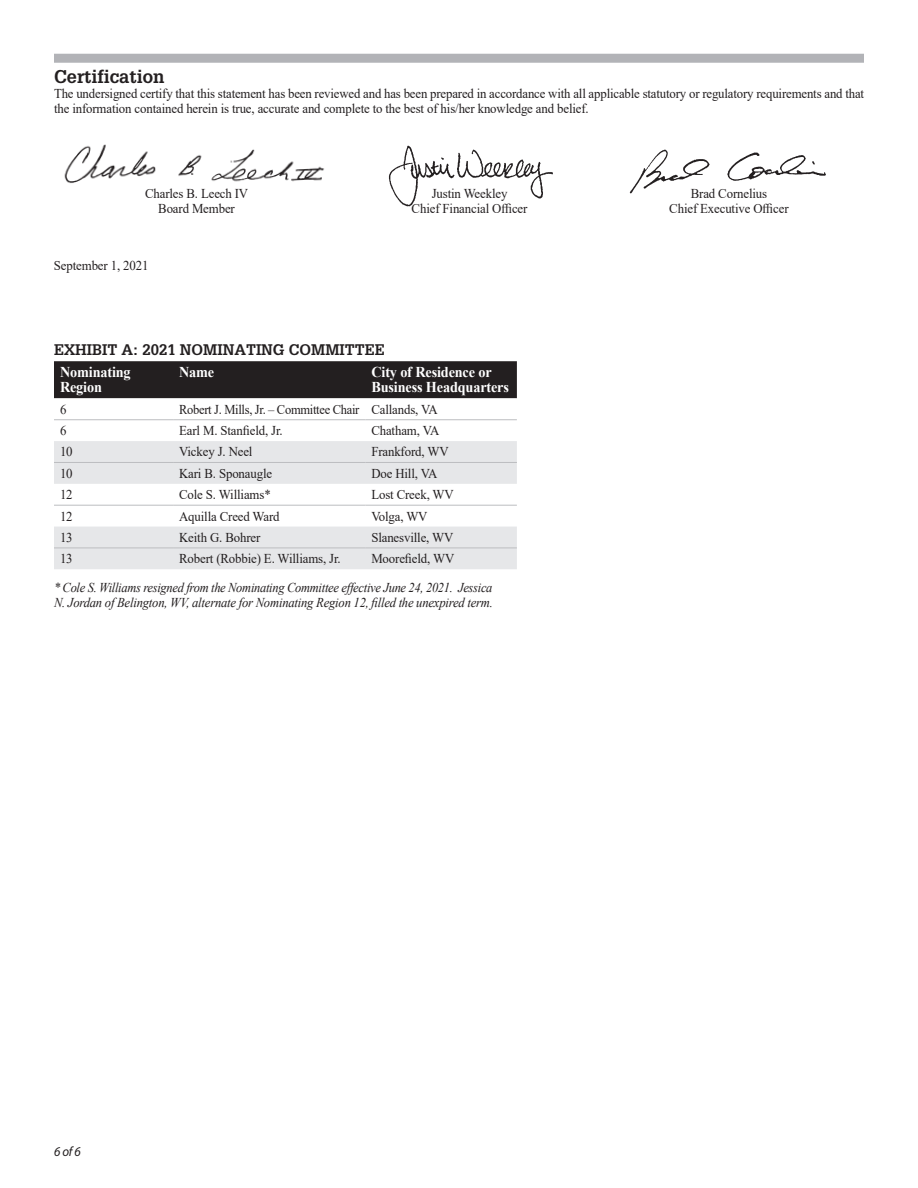
<style>
.page{position:relative;width:918px;height:1188px;background:#fff}
.page>*{position:absolute;margin:0;border:0;box-sizing:border-box;transform-origin:0 0}
.t1{font:700 18px "Glypha";color:#231f20}
.t2{font:700 15px/15px "Times New Roman";letter-spacing:-.01em;color:#fff;scale:.95 1}
.t3{font:700 15px "Glypha";color:#231f20}
.t4{font:13.5px/15px "Times New Roman";letter-spacing:-.01em;color:#231f20;scale:.95 1}
.t5{font:italic 13.5px/15px "Times New Roman";letter-spacing:-.02em;color:#231f20;scale:.92 1}
.t6{font:13.5px "Times New Roman";letter-spacing:-.01em;color:#231f20;scale:.92 1}
.t7{font:italic 13.5px "Myriad Pro";color:#231f20;scale:.95 1}
</style>
<div class="page">
<div style="left:54px;top:54px;width:810px;height:9px;background:#b2b3b7"></div>
<img style="left:64px;top:144px;width:260px;height:39px">
<img style="left:388px;top:145px;width:165px;height:62px">
<img style="left:629px;top:149px;width:197px;height:45px">
<div style="left:54px;top:361px;width:463px;height:37px;background:#231f20"></div>
<svg style="left:54px;top:398px;width:463px;height:23px"></svg>
<svg style="left:54px;top:441px;width:463px;height:128px;fill:#e6e7e9"></svg>
<hr style="left:54px;top:419px;width:119px;height:1px;background:#bcbdc0">
<hr style="left:173px;top:419px;width:192px;height:1px;background:#bcbdc0">
<hr style="left:365px;top:419px;width:152px;height:1px;background:#bcbdc0">
<hr style="left:54px;top:462px;width:119px;height:1px;background:#bcbdc0">
<hr style="left:173px;top:462px;width:192px;height:1px;background:#bcbdc0">
<hr style="left:365px;top:462px;width:152px;height:1px;background:#bcbdc0">
<hr style="left:54px;top:505px;width:119px;height:1px;background:#bcbdc0">
<hr style="left:173px;top:505px;width:192px;height:1px;background:#bcbdc0">
<hr style="left:365px;top:505px;width:152px;height:1px;background:#bcbdc0">
<hr style="left:54px;top:548px;width:119px;height:1px;background:#bcbdc0">
<hr style="left:173px;top:548px;width:192px;height:1px;background:#bcbdc0">
<hr style="left:365px;top:548px;width:152px;height:1px;background:#bcbdc0">
<h1 class="t1" style="left:54px;top:65px;width:112px">Certification</h1>
<p class="t4" style="left:54px;top:86px;width:854px">The undersigned certify that this statement has been reviewed and has been prepared in accordance with all applicable statutory or regulatory requirements and that the information contained herein is true, accurate and complete to the best of his/her knowledge and belief.</p>
<p class="t4" style="left:145px;top:186px;width:110px">Charles B. Leech IV</p>
<p class="t4" style="left:432px;top:186px;width:81px">Justin Weekley</p>
<p class="t4" style="left:691px;top:186px;width:82px">Brad Cornelius</p>
<p class="t4" style="left:158px;top:201px;width:82px">Board Member</p>
<p class="t4" style="left:412px;top:201px;width:123px">Chief Financial Officer</p>
<p class="t4" style="left:669px;top:201px;width:127px">Chief Executive Officer</p>
<p class="t4" style="left:54px;top:258px;width:101px">September 1, 2021</p>
<p class="t3" style="left:54px;top:341px;width:332px">EXHIBIT A: 2021 NOMINATING COMMITTEE</p>
<p class="t2" style="left:60px;top:364px;width:76px">Nominating<br>Region</p>
<p class="t2" style="left:179px;top:364px;width:39px">Name</p>
<p class="t2" style="left:371px;top:364px;width:146px">City of Residence or<br>Business Headquarters</p>
<p class="t4" style="left:60px;top:401px;width:8px">6</p>
<p class="t6" style="left:179px;top:400px;width:283px">Robert J. Mills, Jr. – Committee Chair Callands, VA</p>
<p class="t4" style="left:60px;top:423px;width:8px">6</p>
<p class="t4" style="left:179px;top:423px;width:111px">Earl M. Stanfield, Jr.</p>
<p class="t4" style="left:371px;top:423px;width:73px">Chatham, VA</p>
<p class="t4" style="left:60px;top:444px;width:15px">10</p>
<p class="t4" style="left:179px;top:444px;width:79px">Vickey J. Neel</p>
<p class="t4" style="left:371px;top:444px;width:83px">Frankford, WV</p>
<p class="t4" style="left:60px;top:465px;width:15px">10</p>
<p class="t4" style="left:179px;top:465px;width:99px">Kari B. Sponaugle</p>
<p class="t4" style="left:371px;top:465px;width:71px">Doe Hill, VA</p>
<p class="t4" style="left:60px;top:487px;width:15px">12</p>
<p class="t4" style="left:179px;top:487px;width:98px">Cole S. Williams*</p>
<p class="t4" style="left:371px;top:487px;width:88px">Lost Creek, WV</p>
<p class="t4" style="left:60px;top:508px;width:15px">12</p>
<p class="t4" style="left:179px;top:508px;width:107px">Aquilla Creed Ward</p>
<p class="t4" style="left:371px;top:508px;width:61px">Volga, WV</p>
<p class="t4" style="left:60px;top:529px;width:15px">13</p>
<p class="t4" style="left:179px;top:529px;width:87px">Keith G. Bohrer</p>
<p class="t4" style="left:371px;top:529px;width:88px">Slanesville, WV</p>
<p class="t4" style="left:60px;top:551px;width:15px">13</p>
<p class="t4" style="left:179px;top:551px;width:172px">Robert (Robbie) E. Williams, Jr.</p>
<p class="t4" style="left:371px;top:551px;width:89px">Moorefield, WV</p>
<p class="t5" style="left:54px;top:579px;width:479px">* Cole S. Williams resigned from the Nominating Committee effective June 24, 2021. Jessica<br>N. Jordan of Belington, WV, alternate for Nominating Region 12, filled the unexpired term.</p>
<p class="t7" style="left:54px;top:1143px;width:30px">6 of 6</p>
</div>
